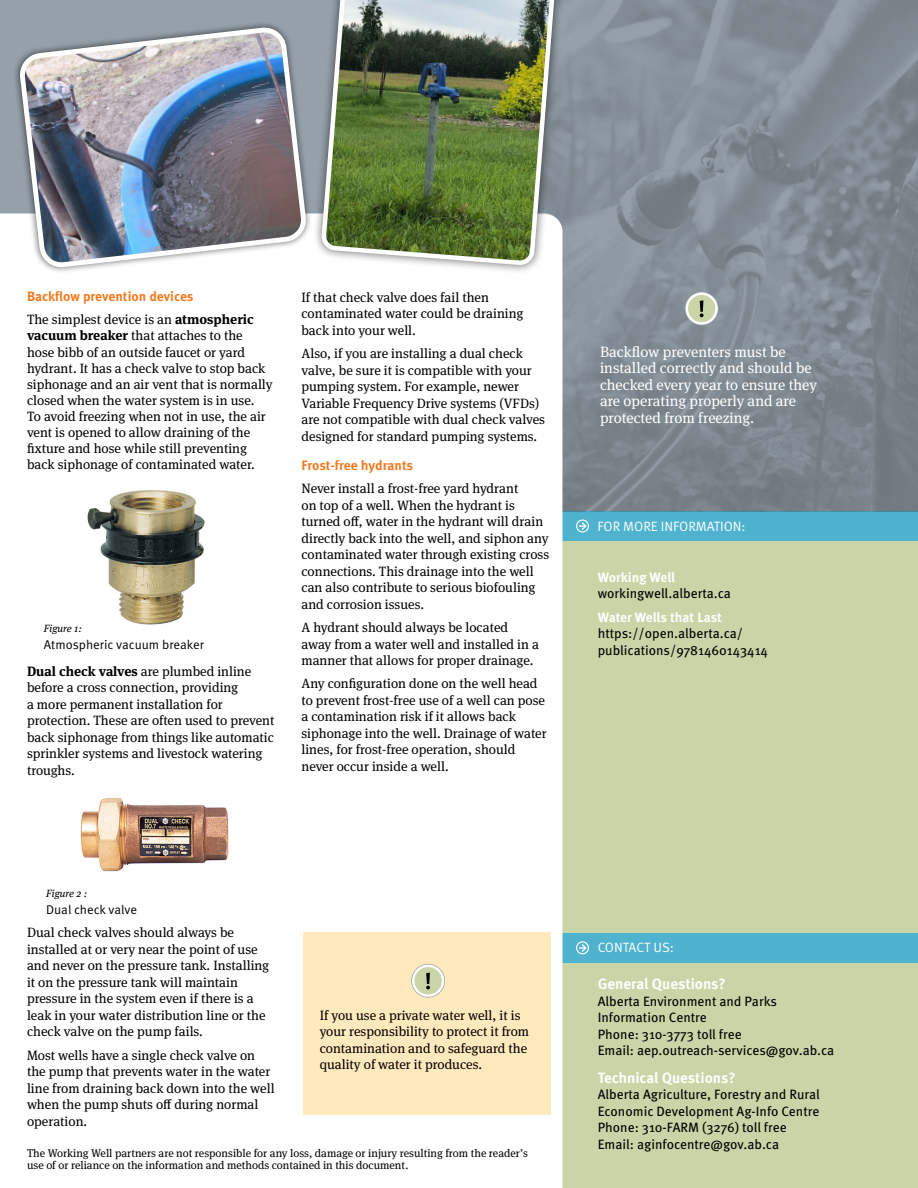
<style>
.page{position:relative;width:918px;height:1188px;background:#fff}
.page>*{position:absolute;margin:0;border:0;box-sizing:border-box;transform-origin:0 0}
.t1{font:15px/16.5px "Meta Serif OT";color:#fff}
.t2{font:700 15px "Meta OT";color:#fff}
.t3{font:13.5px/16.5px "Meta Serif OT";color:#000}
.t4{font:13.5px/16.5px "Meta OT";color:#000}
.t5{font:700 13.5px "Meta OT";color:#f47b20}
.t6{font:700 13.5px "Meta OT";letter-spacing:-.005em;color:#fff}
.t7{font:13.5px "Meta OT";color:#fff}
.t8{font:12.75px "Meta OT";color:#000}
.t9{font:11.25px/12px "Meta Serif OT";color:#000}
.t10{font:italic 10.5px "Meta Serif OT";color:#000}
.s1{font-weight:700}
</style>
<div class="page">
<div style="left:562px;top:514px;width:356px;height:674px;background:#c9d5a6"></div>
<div style="left:562px;top:511px;width:356px;height:30px;background:#4fb3cf"></div>
<div style="left:576px;top:519px;width:13px;height:14px;border:1px solid #fff;border-radius:50%"></div>
<svg style="left:579px;top:522px;width:8px;height:8px"></svg>
<div style="left:562px;top:933px;width:356px;height:30px;background:#4fb3cf"></div>
<div style="left:576px;top:941px;width:13px;height:13px;border:1px solid #fff;border-radius:50%"></div>
<svg style="left:579px;top:944px;width:8px;height:8px"></svg>
<img style="left:87px;top:490px;width:118px;height:135px">
<img style="left:80px;top:798px;width:149px;height:74px">
<div style="left:13px;top:21px;width:300px;height:253px;background:#000;opacity:.6"></div>
<img style="left:21px;top:29px;width:284px;height:237px">
<img style="left:562px;top:0;width:356px;height:512px">
<div style="left:312px;top:0;width:253px;height:274px;background:#000;opacity:.6"></div>
<img style="left:319px;top:0;width:240px;height:268px">
<div style="left:685px;top:292px;width:34px;height:33px;border:4px solid #95a0a9;border-radius:50%"></div>
<svg style="left:687px;top:293px;width:30px;height:31px"></svg>
<div style="left:686px;top:292px;width:32px;height:33px;border:2px solid #fff;border-radius:50%"></div>
<svg style="left:700px;top:300px;width:4px;height:17px"></svg>
<div style="left:303px;top:932px;width:247px;height:182px;background:#ffe9bd"></div>
<div style="left:411px;top:964px;width:34px;height:34px;border:4px solid #95a0a9;border-radius:50%"></div>
<div style="left:413px;top:966px;width:30px;height:30px;background:#c9d5a6;border-radius:50%"></div>
<div style="left:412px;top:965px;width:32px;height:32px;border:2px solid #fff;border-radius:50%"></div>
<svg style="left:426px;top:973px;width:4px;height:16px"></svg>
<p class="t5" style="left:27px;top:288px;width:168px">Backflow prevention devices</p>
<p class="t3" style="left:27px;top:312px;width:247px;line-height:16px">The simplest device is an <span class="s1">atmospheric vacuum breaker</span> that attaches to the hose bibb of an outside faucet or yard hydrant. It has a check valve to stop back siphonage and an air vent that is normally closed when the water system is in use.<br>To avoid freezing when not in use, the air vent is opened to allow draining of the fixture and hose while still preventing back siphonage of contaminated water.</p>
<p class="t10" style="left:44px;top:622px;width:40px">Figure 1:</p>
<p class="t8" style="left:44px;top:637px;width:161px">Atmospheric vacuum breaker</p>
<p class="t3" style="left:27px;top:663px;width:249px"><span class="s1">Dual check valves</span> are plumbed inline before a cross connection, providing<br>a more permanent installation for protection. These are often used to prevent back siphonage from things like automatic sprinkler systems and livestock watering troughs.</p>
<p class="t3" style="left:302px;top:289px;width:224px">If that check valve does fail then contaminated water could be draining back into your well.</p>
<p class="t3" style="left:302px;top:345px;width:245px">Also, if you are installing a dual check valve, be sure it is compatible with your pumping system. For example, newer Variable Frequency Drive systems (VFDs) are not compatible with dual check valves designed for standard pumping systems.</p>
<p class="t5" style="left:302px;top:457px;width:113px">Frost-free hydrants</p>
<p class="t3" style="left:302px;top:481px;width:249px">Never install a frost-free yard hydrant<br>on top of a well. When the hydrant is turned off, water in the hydrant will drain directly back into the well, and siphon any contaminated water through existing cross connections. This drainage into the well can also contribute to serious biofouling and corrosion issues.</p>
<p class="t3" style="left:302px;top:620px;width:239px">A hydrant should always be located away from a water well and installed in a manner that allows for proper drainage.</p>
<p class="t3" style="left:302px;top:676px;width:247px">Any configuration done on the well head to prevent frost-free use of a well can pose a contamination risk if it allows back siphonage into the well. Drainage of water lines, for frost-free operation, should never occur inside a well.</p>
<p class="t10" style="left:46px;top:887px;width:43px">Figure 2 :</p>
<p class="t8" style="left:46px;top:902px;width:92px">Dual check valve</p>
<p class="t3" style="left:27px;top:925px;width:244px">Dual check valves should always be installed at or very near the point of use and never on the pressure tank. Installing it on the pressure tank will maintain pressure in the system even if there is a leak in your water distribution line or the check valve on the pump fails.</p>
<p class="t3" style="left:27px;top:1047px;width:249px">Most wells have a single check valve on the pump that prevents water in the water line from draining back down into the well when the pump shuts off during normal operation.</p>
<p class="t3" style="left:320px;top:1007px;width:211px">If you use a private water well, it is your responsibility to protect it from contamination and to safeguard the quality of water it produces.</p>
<p class="t9" style="left:27px;top:1147px;width:503px">The Working Well partners are not responsible for any loss, damage or injury resulting from the reader’s use of or reliance on the information and methods contained in this document.</p>
<p class="t1" style="left:600px;top:344px;width:218px">Backflow preventers must be installed correctly and should be checked every year to ensure they are operating properly and are protected from freezing.</p>
<p class="t7" style="left:598px;top:519px;width:150px">FOR MORE INFORMATION:</p>
<p class="t6" style="left:598px;top:569px;width:79px">Working Well</p>
<p class="t4" style="left:598px;top:586px;width:135px">workingwell.alberta.ca</p>
<p class="t6" style="left:598px;top:608px;width:126px">Water Wells that Last</p>
<p class="t4" style="left:598px;top:625px;width:172px">https://open.alberta.ca/ publications/9781460143414</p>
<p class="t7" style="left:598px;top:939px;width:78px">CONTACT US:</p>
<p class="t2" style="left:598px;top:975px;width:130px">General Questions?</p>
<p class="t4" style="left:598px;top:993px;width:238px">Alberta Environment and Parks<br>Information Centre<br>Phone: 310-3773 toll free<br>Email: aep.outreach-services@gov.ab.ca</p>
<p class="t2" style="left:598px;top:1068px;width:139px">Technical Questions?</p>
<p class="t4" style="left:598px;top:1086px;width:224px">Alberta Agriculture, Forestry and Rural Economic Development Ag-Info Centre Phone: 310-FARM (3276) toll free Email: aginfocentre@gov.ab.ca</p>
</div>
